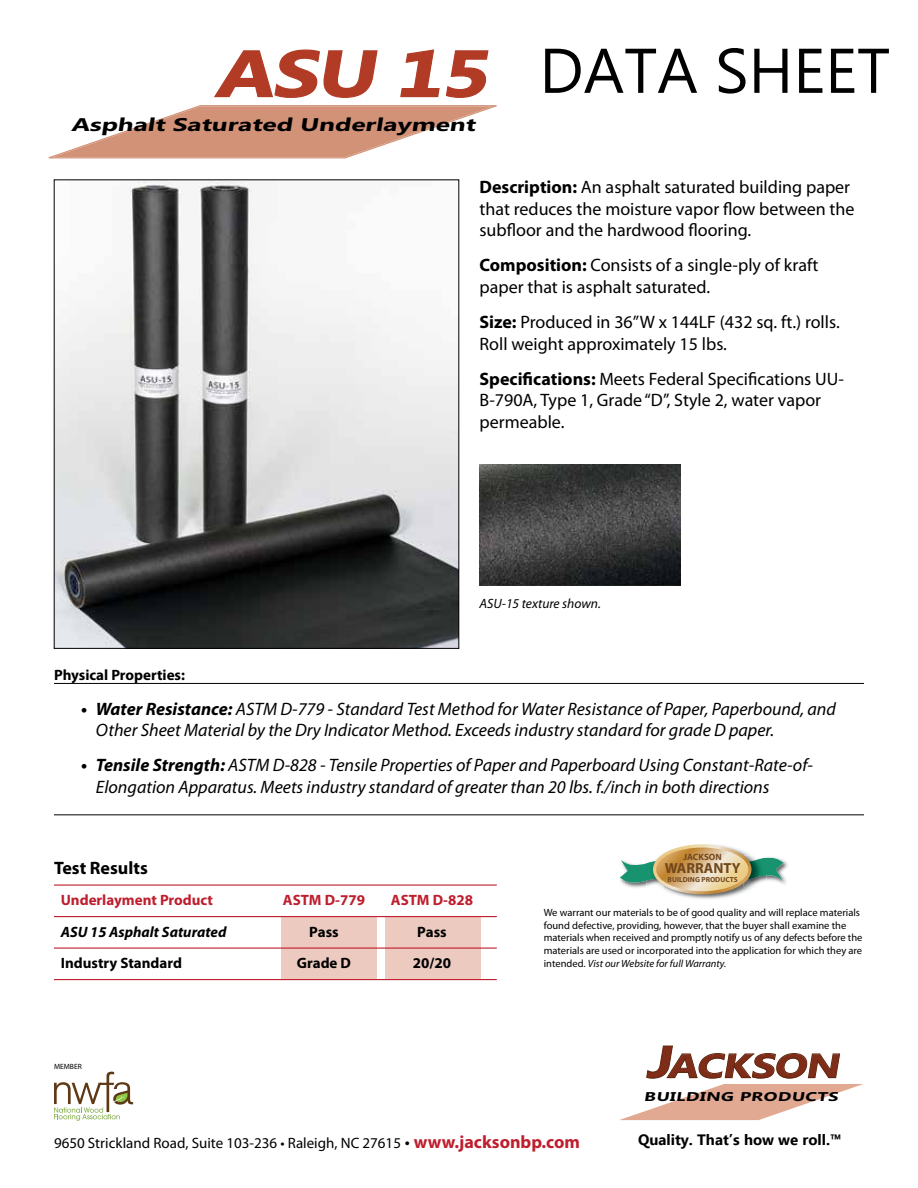
<style>
.page{position:relative;width:918px;height:1188px;background:#fff}
.page>*{position:absolute;margin:0;border:0;box-sizing:border-box;transform-origin:0 0}
.t1{font:italic 700 65.25px "Ebrima";color:#b13b25;scale:1.27 1}
.t2{font:63px "Ebrima";color:#000}
.t3{font:italic 700 33.9px "Ebrima";color:#7f2d18;scale:1.27 1}
.t4{font:italic 700 18.3px "Ebrima";color:#000;scale:1.43 1}
.t5{font:18px/21.6px "Myriad Pro";color:#000}
.t6{font:italic 18px/21.6px "Myriad Pro";color:#000}
.t7{font:700 18px "Myriad Pro";color:#000}
.t8{font:15px "Myriad Pro";color:#000}
.t9{font:700 15px "Myriad Pro";color:#000}
.t10{font:700 15px "Myriad Pro";color:#be1e2d}
.t11{font:700 15px "Ebrima";color:#000}
.t12{font:italic 700 15px "Myriad Pro";color:#000}
.t13{font:700 14.55px "Myriad Pro";color:#72471c}
.t14{font:italic 13.5px "Myriad Pro";color:#000}
.t15{font:italic 700 12.75px "Ebrima";color:#000;scale:1.43 1}
.t16{font:10.5px/12.6px "Myriad Pro";color:#000}
.t17{font:700 9.15px "Myriad Pro";color:#72471c}
.t18{font:7.5px "Myriad Pro";color:#000}
.t19{font:700 7.35px "Myriad Pro";color:#72471c}
.s1{font-weight:700}
.s2{font-style:italic}
.s3{font-size:45.15px}
.s4{font-size:18px}
.s5{font-weight:700;font-size:18px;color:#be1e2d}
</style>
<div class="page">
<svg style="left:49px;top:105px;width:448px;height:53px"></svg>
<svg style="left:214px;top:49px;width:164px;height:49px"></svg>
<svg style="left:400px;top:49px;width:89px;height:49px"></svg>
<svg style="left:620px;top:1045px;width:243px;height:75px"></svg>
<svg style="left:54px;top:1072px;width:79px;height:49px"></svg>
<img style="left:56px;top:182px;width:401px;height:465px">
<hr style="left:54px;top:683px;width:810px;height:1px;background:#000">
<hr style="left:54px;top:814px;width:810px;height:1px;background:#000">
<div style="left:386px;top:917px;width:95px;height:62px;background:#eccabf"></div>
<div style="left:282px;top:917px;width:95px;height:62px;background:#eccabf"></div>
<hr style="left:54px;top:885px;width:443px;height:1px;background:#be1e2d">
<hr style="left:54px;top:916px;width:443px;height:1px;background:#be1e2d">
<hr style="left:54px;top:948px;width:443px;height:1px;background:#be1e2d">
<hr style="left:54px;top:979px;width:443px;height:1px;background:#be1e2d">
<img style="left:480px;top:464px;width:200px;height:122px">
<img style="left:784px;top:860px;width:4px;height:24px">
<img style="left:675px;top:894px;width:63px;height:5px">
<svg style="left:620px;top:844px;width:164px;height:50px"></svg>
<h1 class="t1" style="left:215px;top:25px;width:230px">ASU 15</h1>
<p class="t4" style="left:71px;top:111px;width:287px">Asphalt Saturated Underlayment</p>
<h2 class="t2" style="left:539px;top:26px;width:352px">DATA SHEET</h2>
<p class="t5" style="left:480px;top:176px;width:377px"><span class="s1">Description:</span> An asphalt saturated building paper that reduces the moisture vapor flow between the subfloor and the hardwood flooring.</p>
<p class="t5" style="left:480px;top:254px;width:340px"><span class="s1">Composition:</span> Consists of a single-ply of kraft paper that is asphalt saturated.</p>
<p class="t5" style="left:480px;top:311px;width:362px"><span class="s1">Size:</span> Produced in 36”W x 144LF (432 sq. ft.) rolls.<br>Roll weight approximately 15 lbs.</p>
<p class="t5" style="left:480px;top:368px;width:366px"><span class="s1">Specifications:</span> Meets Federal Specifications UU-<br>B-790A, Type 1, Grade “D”, Style 2, water vapor permeable.</p>
<p class="t14" style="left:480px;top:595px;width:123px">ASU-15 texture shown.</p>
<p class="t9" style="left:54px;top:665px;width:133px">Physical Properties:</p>
<p class="t6" style="left:96px;top:697px;width:741px;text-indent:-15px"><span class="s1">• Water Resistance:</span> ASTM D-779 - Standard Test Method for Water Resistance of Paper, Paperbound, and<br>Other Sheet Material by the Dry Indicator Method. Exceeds industry standard for grade D paper.</p>
<p class="t6" style="left:96px;top:754px;width:719px;text-indent:-15px"><span class="s1">• Tensile Strength:</span> ASTM D-828 - Tensile Properties of Paper and Paperboard Using Constant-Rate-of-<br>Elongation Apparatus. Meets industry standard of greater than 20 lbs. f./inch in both directions</p>
<p class="t7" style="left:54px;top:856px;width:95px">Test Results</p>
<p class="t10" style="left:61px;top:890px;width:154px">Underlayment Product</p>
<p class="t10" style="left:283px;top:890px;width:84px">ASTM D-779</p>
<p class="t10" style="left:391px;top:890px;width:84px">ASTM D-828</p>
<p class="t12" style="left:61px;top:922px;width:167px">ASU 15 Asphalt Saturated</p>
<p class="t9" style="left:309px;top:922px;width:31px">Pass</p>
<p class="t9" style="left:417px;top:922px;width:31px">Pass</p>
<p class="t9" style="left:61px;top:953px;width:123px">Industry Standard</p>
<p class="t9" style="left:297px;top:953px;width:56px">Grade D</p>
<p class="t9" style="left:413px;top:953px;width:40px">20/20</p>
<p class="t18" style="left:54px;top:1062px;width:29px">MEMBER</p>
<p class="t17" style="left:683px;top:851px;width:40px">JACKSON</p>
<p class="t13" style="left:665px;top:859px;width:77px">WARRANTY</p>
<p class="t19" style="left:668px;top:875px;width:72px">BUILDING PRODUCTS</p>
<p class="t16" style="left:544px;top:906px;width:320px">We warrant our materials to be of good quality and will replace materials found defective, providing, however, that the buyer shall examine the materials when received and promptly notify us of any defects before the materials are used or incorporated into the application for which they are intended. <span class="s2">Vist our Website for full Warranty.</span></p>
<h3 class="t3" style="left:646px;top:1040px;width:161px"><span class="s3">J</span>ACKSON</h3>
<p class="t15" style="left:644px;top:1087px;width:139px">BUILDING PRODUCTS</p>
<p class="t8" style="left:54px;top:1133px;width:527px">9650 Strickland Road, Suite 103-236 • Raleigh, NC 27615 <span class="s4">•</span> <span class="s5">www.jacksonbp.com</span></p>
<p class="t11" style="left:638px;top:1129px;width:205px">Quality. That’s how we roll.™</p>
</div>
